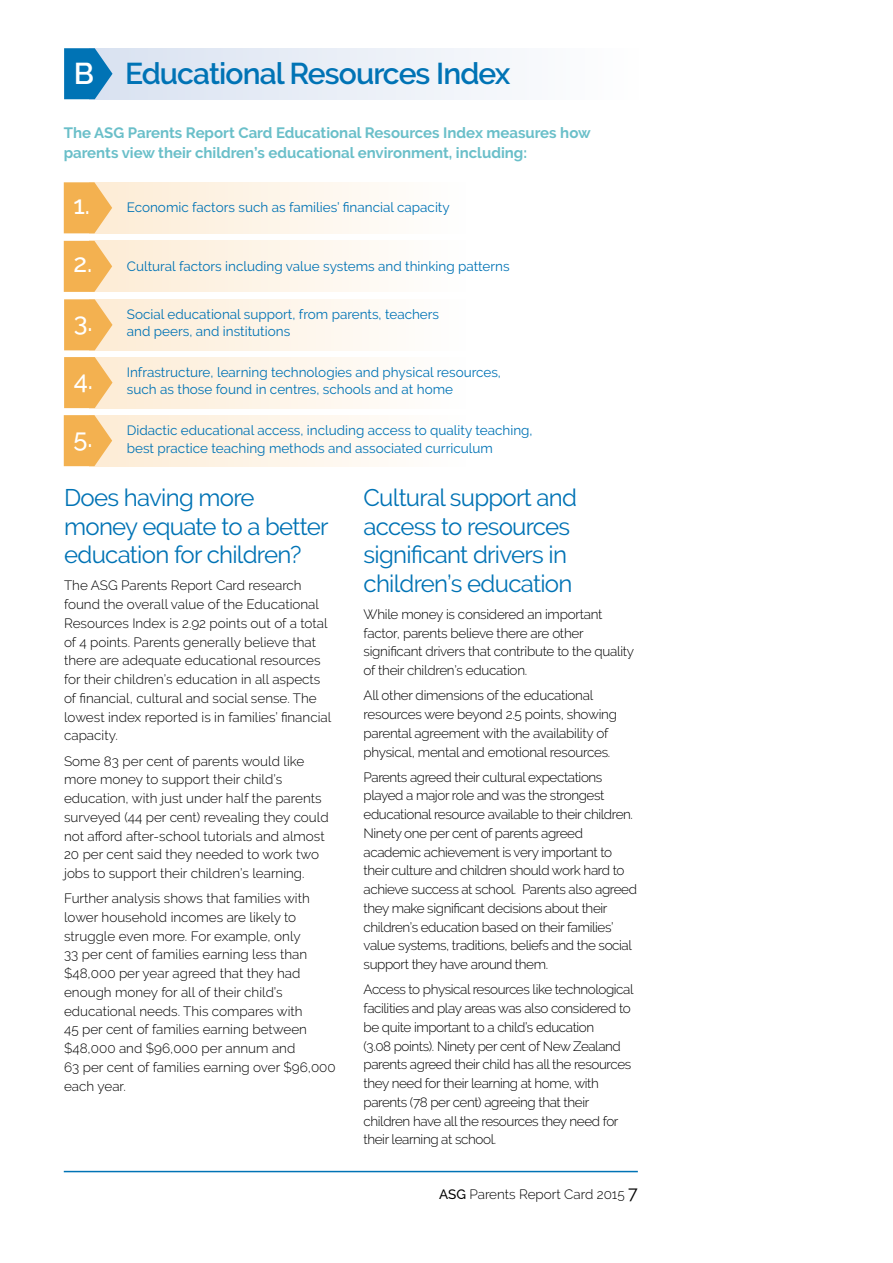
<style>
.page{position:relative;width:893px;height:1263px;background:#fff}
.page>*{position:absolute;margin:0;border:0;box-sizing:border-box;transform-origin:0 0}
.t1{font:600 30px "Raleway";letter-spacing:-.03em;color:#0073b5}
.t2{font:600 30px "Raleway";color:#fff}
.t3{font:500 25.5px "Raleway";color:#fff}
.t4{font:24px/28.5px "Raleway";letter-spacing:-.03em;color:#0073b5}
.t5{font:700 15px/19.5px "Raleway";color:#6abfc9}
.t6{font:300 13.5px/18.8px "Raleway";letter-spacing:-.02em;color:#000}
.t7{font:300 13.5px/18.8px "Raleway";color:#000}
.t8{font:13.5px/17.2px "Raleway";color:#0073b5}
.s1{font-weight:500}
.s2{font-weight:400;font-size:18px}
</style>
<div class="page">
<div style="left:89px;top:182px;width:377px;height:51px;background:linear-gradient(to right,#fdecd4,#fefefe)"></div>
<div style="left:89px;top:241px;width:377px;height:51px;background:linear-gradient(to right,#fdecd4,#fefefe)"></div>
<div style="left:89px;top:299px;width:377px;height:51px;background:linear-gradient(to right,#fdebd4,#fefefe)"></div>
<div style="left:89px;top:357px;width:377px;height:51px;background:linear-gradient(to right,#fdebd4,#fefefe)"></div>
<div style="left:89px;top:415px;width:377px;height:51px;background:linear-gradient(to right,#fdecd4,#fefefe)"></div>
<svg style="left:64px;top:182px;width:48px;height:51px;background:#f4bb68"></svg>
<svg style="left:64px;top:241px;width:48px;height:51px;background:#f4bb68"></svg>
<svg style="left:64px;top:299px;width:49px;height:51px;background:#f4bc6a"></svg>
<svg style="left:64px;top:357px;width:49px;height:51px;background:#f4bc6a"></svg>
<svg style="left:64px;top:415px;width:48px;height:51px;background:#f4bb68"></svg>
<div style="left:89px;top:48px;width:549px;height:51px;background:linear-gradient(to right,#d8e1f0,#fefefe)"></div>
<svg style="left:64px;top:48px;width:49px;height:51px;background:#2a88c0"></svg>
<hr style="left:64px;top:1171px;width:574px;height:1px;background:#0073b5">
<h1 class="t2" style="left:74px;top:56px;width:22px">B</h1>
<h1 class="t1" style="left:125px;top:56px;width:387px">Educational Resources Index</h1>
<p class="t5" style="left:64px;top:123px;width:528px">The ASG Parents Report Card Educational Resources Index measures how parents view their children’s educational environment, including:</p>
<h2 class="t3" style="left:73px;top:190px;width:18px">1.</h2>
<h2 class="t3" style="left:73px;top:249px;width:20px">2.</h2>
<h2 class="t3" style="left:74px;top:307px;width:20px">3.</h2>
<h2 class="t3" style="left:74px;top:365px;width:21px">4.</h2>
<h2 class="t3" style="left:73px;top:423px;width:21px">5.</h2>
<p class="t8" style="left:127px;top:198px;width:324px">Economic factors such as families’ financial capacity</p>
<p class="t8" style="left:127px;top:257px;width:384px">Cultural factors including value systems and thinking patterns</p>
<p class="t8" style="left:127px;top:306px;width:314px">Social educational support, from parents, teachers and peers, and institutions</p>
<p class="t8" style="left:127px;top:364px;width:376px">Infrastructure, learning technologies and physical resources, such as those found in centres, schools and at home</p>
<p class="t8" style="left:127px;top:422px;width:407px">Didactic educational access, including access to quality teaching, best practice teaching methods and associated curriculum</p>
<h3 class="t4" style="left:64px;top:483px;width:266px">Does having more money equate to a better education for children?</h3>
<p class="t7" style="left:64px;top:576px;width:269px">The ASG Parents Report Card research found the overall value of the Educational Resources Index is 2.92 points out of a total of 4 points. Parents generally believe that there are adequate educational resources for their children’s education in all aspects of financial, cultural and social sense. The lowest index reported is in families’ financial capacity.</p>
<p class="t7" style="left:64px;top:751px;width:266px">Some 83 per cent of parents would like more money to support their child’s education, with just under half the parents surveyed (44 per cent) revealing they could not afford after-school tutorials and almost 20 per cent said they needed to work two jobs to support their children’s learning.</p>
<p class="t7" style="left:64px;top:889px;width:273px">Further analysis shows that families with lower household incomes are likely to struggle even more. For example, only<br>33 per cent of families earning less than $48,000 per year agreed that they had enough money for all of their child’s educational needs. This compares with<br>45 per cent of families earning between $48,000 and $96,000 per annum and<br>63 per cent of families earning over $96,000 each year.</p>
<h3 class="t4" style="left:364px;top:483px;width:215px">Cultural support and access to resources significant drivers in children’s education</h3>
<p class="t6" style="left:364px;top:605px;width:272px">While money is considered an important factor, parents believe there are other significant drivers that contribute to the quality of their children’s education.</p>
<p class="t6" style="left:364px;top:686px;width:255px">All other dimensions of the educational resources were beyond 2.5 points, showing parental agreement with the availability of physical, mental and emotional resources.</p>
<p class="t6" style="left:364px;top:767px;width:275px">Parents agreed their cultural expectations played a major role and was the strongest educational resource available to their children.<br>Ninety one per cent of parents agreed academic achievement is very important to their culture and children should work hard to achieve success at school. Parents also agreed they make significant decisions about their children’s education based on their families’ value systems, traditions, beliefs and the social support they have around them.</p>
<p class="t6" style="left:364px;top:980px;width:272px">Access to physical resources like technological facilities and play areas was also considered to be quite important to a child’s education<br>(3.08 points). Ninety per cent of New Zealand parents agreed their child has all the resources they need for their learning at home, with parents (78 per cent) agreeing that their children have all the resources they need for their learning at school.</p>
<p class="t7" style="left:439px;top:1185px;width:200px"><span class="s1">ASG</span> Parents Report Card 2015 <span class="s2">7</span></p>
</div>
